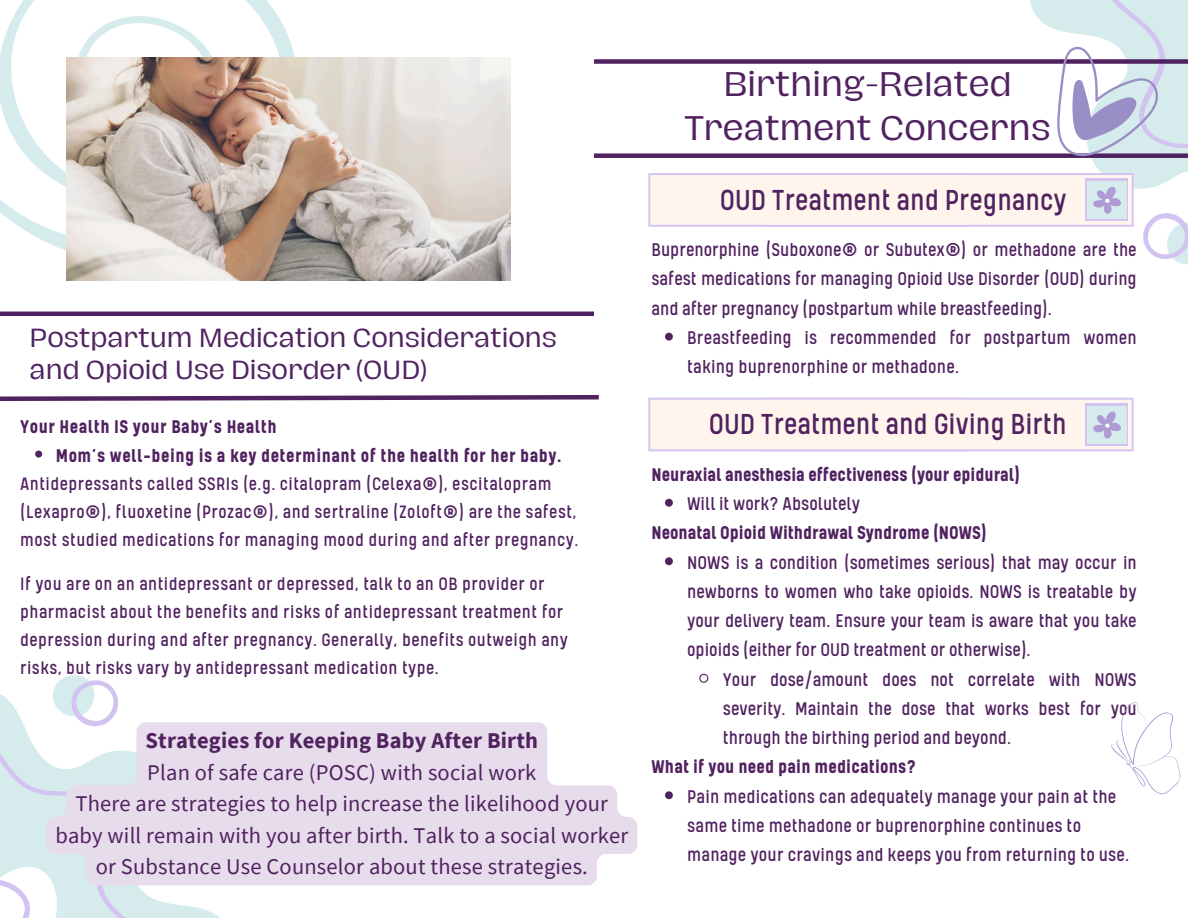
<style>
.page{position:relative;width:1188px;height:918px;background:#fff}
.page>*{position:absolute;margin:0;border:0;box-sizing:border-box;transform-origin:0 0}
.t1{font:33px "Kelpt A1";color:#512260}
.t2{font:31.35px/43.7px "Hagrid";letter-spacing:.025em;color:#512260;text-align:center}
.t3{font:24px/32.7px "Hagrid";letter-spacing:.025em;color:#512260}
.t4{font:22.5px/31.5px "Source Sans Pro";letter-spacing:.01em;color:#512260;text-align:center}
.t5{font:21px/29.2px "Kelpt A1";letter-spacing:.01em;color:#512260;text-align:justify}
.t6{font:700 21px "Kelpt A1";letter-spacing:.01em;color:#512260}
.t7{font:20.4px/28px "Kelpt A1";letter-spacing:.025em;color:#512260}
.s1{font-weight:700}
</style>
<div class="page">
<hr style="left:0;top:312px;width:594px;height:4px;background:#512260">
<svg style="left:0;top:395px;width:599px;height:6px"></svg>
<div style="left:594px;top:153px;width:594px;height:5px;background:#512260"></div>
<svg style="left:665px;top:499px;width:8px;height:8px"></svg>
<svg style="left:665px;top:557px;width:8px;height:8px"></svg>
<svg style="left:699px;top:673px;width:10px;height:10px"></svg>
<svg style="left:665px;top:791px;width:8px;height:8px"></svg>
<svg style="left:649px;top:398px;width:485px;height:53px"></svg>
<svg style="left:1111px;top:702px;width:70px;height:93px"></svg>
<svg style="left:0;top:0;width:295px;height:251px"></svg>
<img style="left:66px;top:57px;width:444px;height:224px">
<svg style="left:64px;top:675px;width:171px;height:243px"></svg>
<svg style="left:0;top:678px;width:166px;height:240px"></svg>
<div style="left:594px;top:59px;width:594px;height:5px;background:#512260"></div>
<svg style="left:649px;top:0;width:539px;height:261px"></svg>
<svg style="left:35px;top:451px;width:7px;height:7px"></svg>
<svg style="left:665px;top:333px;width:8px;height:8px"></svg>
<svg style="left:46px;top:722px;width:591px;height:163px;fill:#e7dceb"></svg>
<p class="t3" style="left:30px;top:322px;width:528px">Postpartum Medication Considerations and Opioid Use Disorder (OUD)</p>
<p class="t6" style="left:20px;top:410px;width:258px">Your Health IS your Baby’s Health</p>
<p class="t6" style="left:56px;top:439px;width:507px">Mom’s well-being is a key determinant of the health for her baby.</p>
<h2 class="t7" style="left:20px;top:467px;width:560px">Antidepressants called SSRIs (e.g. citalopram (Celexa®), escitalopram (Lexapro®), fluoxetine (Prozac®), and sertraline (Zoloft®) are the safest, most studied medications for managing mood during and after pregnancy.</h2>
<p class="t7" style="left:20px;top:567px;width:549px">If you are on an antidepressant or depressed, talk to an OB provider or pharmacist about the benefits and risks of antidepressant treatment for depression during and after pregnancy. Generally, benefits outweigh any risks, but risks vary by antidepressant medication type.</p>
<p class="t4" style="left:55px;top:724px;width:574px"><span class="s1">Strategies for Keeping Baby After Birth<br></span>Plan of safe care (POSC) with social work<br>There are strategies to help increase the likelihood your baby will remain with you after birth. Talk to a social worker or Substance Use Counselor about these strategies.</p>
<p class="t2" style="left:685px;top:63px;width:367px">Birthing-Related<br>Treatment Concerns</p>
<p class="t1" style="left:720px;top:175px;width:348px">OUD Treatment and Pregnancy</p>
<h1 class="t5" style="left:652px;top:233px;width:487px">Buprenorphine (Suboxone® or Subutex®) or methadone are the safest medications for managing Opioid Use Disorder (OUD) during and after pregnancy (postpartum while breastfeeding).</h1>
<h3 class="t5" style="left:687px;top:321px;width:451px">Breastfeeding is recommended for postpartum women taking buprenorphine or methadone.</h3>
<p class="t1" style="left:709px;top:399px;width:359px">OUD Treatment and Giving Birth</p>
<p class="t6" style="left:652px;top:458px;width:370px">Neuraxial anesthesia effectiveness (your epidural)</p>
<p class="t5" style="left:687px;top:487px;width:174px">Will it work? Absolutely</p>
<p class="t6" style="left:652px;top:517px;width:337px">Neonatal Opioid Withdrawal Syndrome (NOWS)</p>
<p class="t5" style="left:687px;top:545px;width:451px">NOWS is a condition (sometimes serious) that may occur in newborns to women who take opioids. NOWS is treatable by your delivery team. Ensure your team is aware that you take opioids (either for OUD treatment or otherwise).</p>
<h1 class="t5" style="left:723px;top:662px;width:415px">Your dose/amount does not correlate with NOWS severity. Maintain the dose that works best for you through the birthing period and beyond.</h1>
<p class="t6" style="left:652px;top:751px;width:266px">What if you need pain medications?</p>
<p class="t5" style="left:687px;top:779px;width:444px;text-align:left">Pain medications can adequately manage your pain at the same time methadone or buprenorphine continues to manage your cravings and keeps you from returning to use.</p>
</div>
